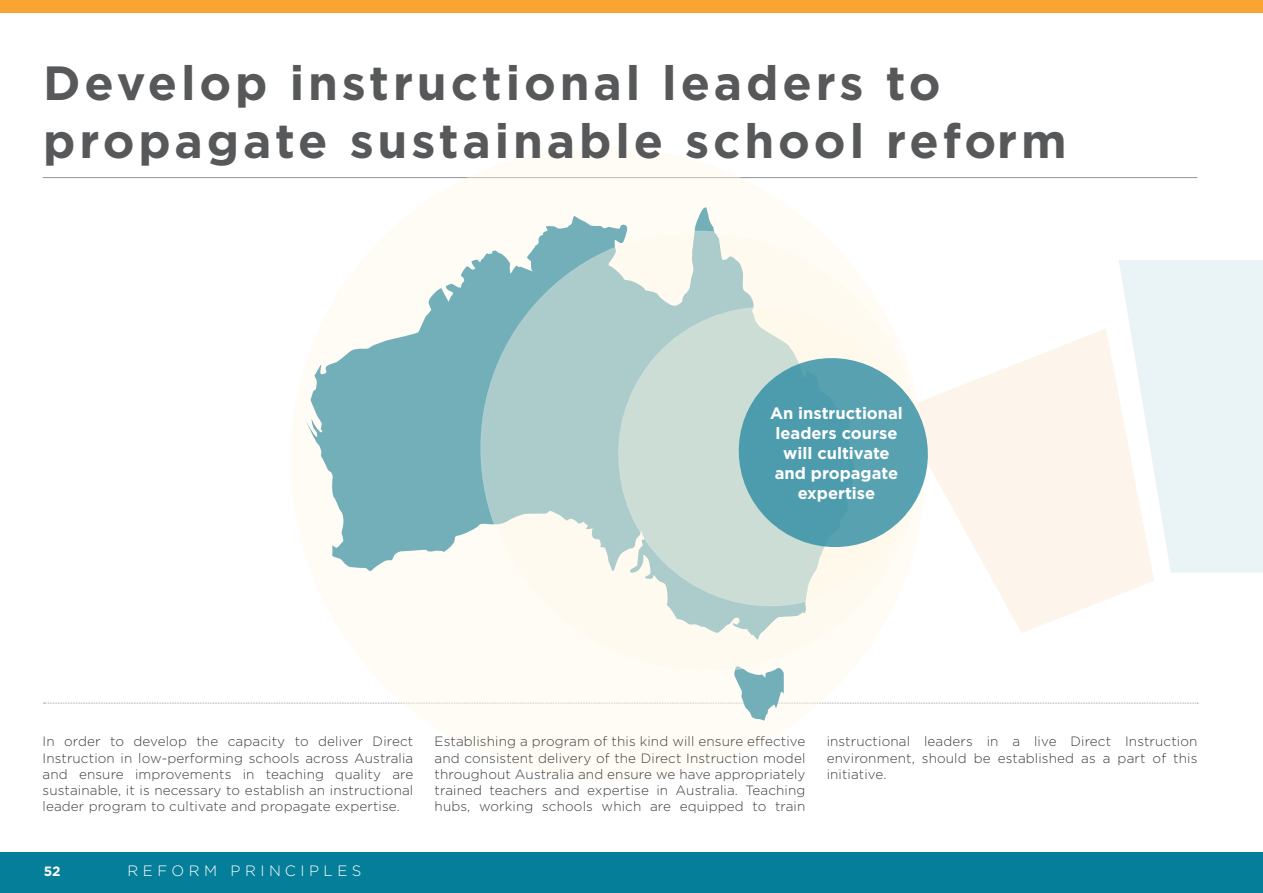
<style>
.page{position:relative;width:1263px;height:893px;background:#fff}
.page>*{position:absolute;margin:0;border:0;box-sizing:border-box;transform-origin:0 0}
.Heading_1{font:700 48px/57.6px "Gotham";letter-spacing:.08em;color:#57585a}
.Quote_-_Bold{font:700 16.5px/19.8px "Gotham";color:#fff;text-align:center}
.t1{font:300 15px "Gotham";letter-spacing:.3em;color:#fff}
.Body_Text_-_10pt{font:300 13.5px/16.2px "Gotham";letter-spacing:.01em;color:#3e3e3f;text-align:justify}
.t2{font:700 13.5px "Gotham";color:#fff}
</style>
<div class="page">
<hr style="left:43px;top:177px;width:1154px;height:1px;background:#939598">
<div style="left:1119px;top:260px;width:144px;height:313px;background:#eaf4f7"></div>
<svg style="left:958px;top:328px;width:196px;height:305px;fill:#fdf5eb"></svg>
<svg style="left:44px;top:703px;width:1154px;height:1px"></svg>
<svg style="left:257px;top:177px;width:701px;height:544px"></svg>
<svg style="left:729px;top:349px;width:209px;height:207px;background:#85b9c2"></svg>
<div style="left:0;top:852px;width:1263px;height:41px;background:#057e99"></div>
<div style="left:0;top:0;width:1263px;height:13px;background:#faa434"></div>
<p class="Heading_1" style="left:43px;top:54px;width:1025px">Develop instructional leaders to propagate sustainable school reform</p>
<p class="Quote_-_Bold" style="left:770px;top:404px;width:134px">An instructional leaders course will cultivate and propagate expertise</p>
<p class="Body_Text_-_10pt" style="left:43px;top:733px;width:372px">In order to develop the capacity to deliver Direct Instruction in low-performing schools across Australia and ensure improvements in teaching quality are sustainable, it is necessary to establish an instructional leader program to cultivate and propagate expertise.</p>
<p class="Body_Text_-_10pt" style="left:435px;top:733px;width:372px">Establishing a program of this kind will ensure effective and consistent delivery of the Direct Instruction model throughout Australia and ensure we have appropriately trained teachers and expertise in Australia. Teaching hubs, working schools which are equipped to train</p>
<p class="Body_Text_-_10pt" style="left:827px;top:733px;width:372px">instructional leaders in a live Direct Instruction environment, should be established as a part of this initiative.</p>
<p class="t2" style="left:44px;top:862px;width:18px">52</p>
<p class="t1" style="left:128px;top:861px;width:235px">REFORM PRINCIPLES</p>
</div>
